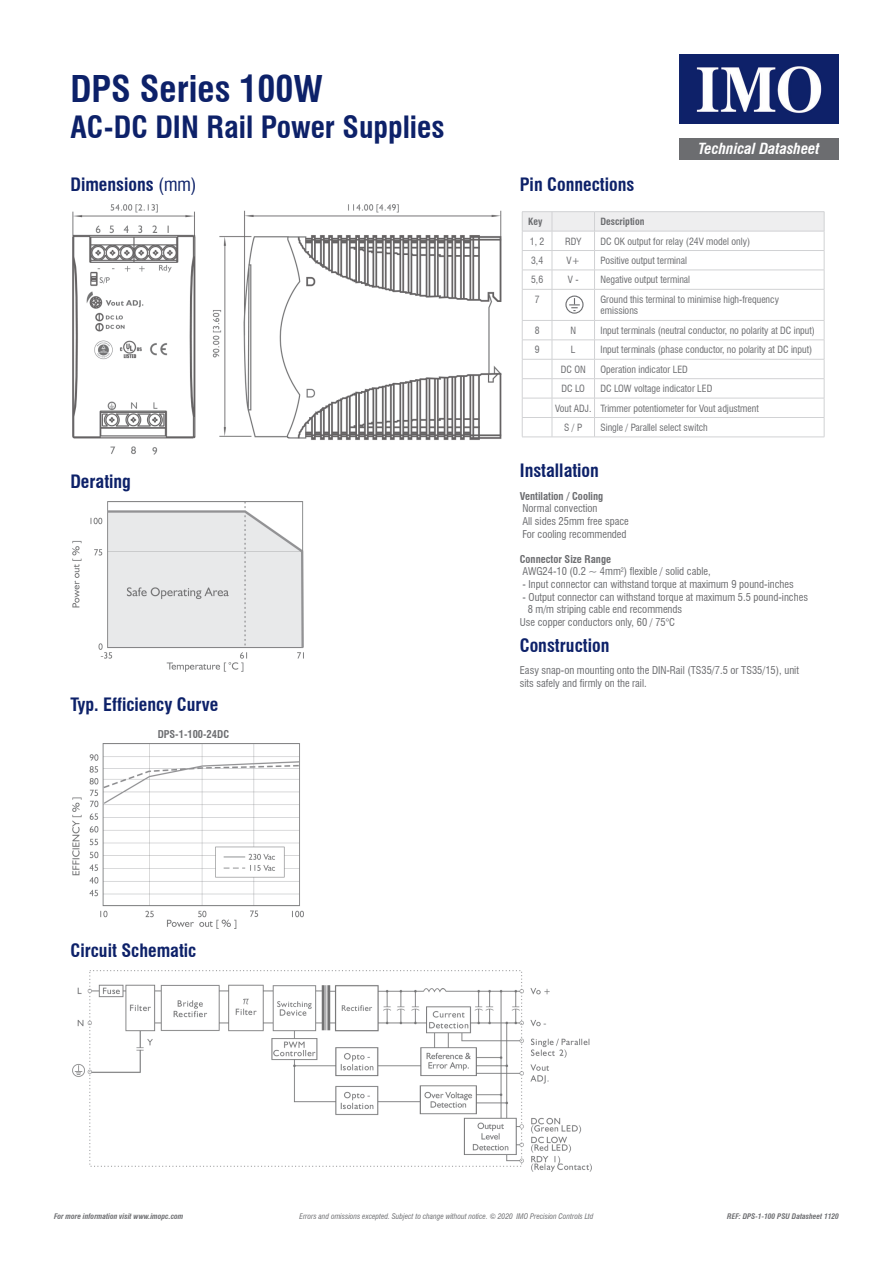
<style>
.page{position:relative;width:893px;height:1263px;background:#fff}
.page>*{position:absolute;margin:0;border:0;box-sizing:border-box;transform-origin:0 0}
.t1{font:700 condensed 36px "Swiss 721 BT";color:#0d2169}
.t2{font:700 condensed 30px "Swiss 721 BT";color:#0d2169}
.Body{font:700 condensed 18px "Swiss 721 BT";color:#0d2169}
.t3{font:italic 700 condensed 15px "Swiss 721 BT";color:#fff}
.t4{font:condensed 10.5px/12.6px "Swiss 721 BT";color:#6c6d70}
.t5{font:700 condensed 10.5px "Swiss 721 BT";color:#6c6d70}
.t6{font:condensed 9.75px/11.7px "Swiss 721 BT";color:#6c6d70}
.t7{font:700 condensed 9.75px "Swiss 721 BT";color:#6c6d70}
.t8{font:italic condensed 7.5px "Swiss 721 BT";color:#6c6d70}
.t9{font:italic 700 condensed 7.5px "Swiss 721 BT";color:#6c6d70}
.s1{font-weight:400}
</style>
<div class="page">
<img style="left:679px;top:54px;width:160px;height:69px">
<div style="left:679px;top:138px;width:160px;height:21px;background:#6c6d70"></div>
<hr style="left:522px;top:211px;width:30px;height:1px;background:#d1d2d4">
<hr style="left:552px;top:211px;width:42px;height:1px;background:#d1d2d4">
<hr style="left:594px;top:211px;width:230px;height:1px;background:#d1d2d4">
<svg style="left:522px;top:212px;width:303px;height:77px"></svg>
<hr style="left:522px;top:289px;width:30px;height:1px;background:#d1d2d4">
<hr style="left:522px;top:289px;width:1px;height:31px;background:#d1d2d4">
<hr style="left:552px;top:289px;width:42px;height:1px;background:#d1d2d4">
<hr style="left:552px;top:289px;width:1px;height:31px;background:#d1d2d4">
<hr style="left:594px;top:289px;width:230px;height:1px;background:#d1d2d4">
<hr style="left:594px;top:289px;width:1px;height:31px;background:#d1d2d4">
<hr style="left:824px;top:289px;width:1px;height:31px;background:#d1d2d4">
<hr style="left:522px;top:320px;width:30px;height:1px;background:#d1d2d4">
<hr style="left:552px;top:320px;width:42px;height:1px;background:#d1d2d4">
<hr style="left:594px;top:320px;width:230px;height:1px;background:#d1d2d4">
<hr style="left:522px;top:340px;width:30px;height:1px;background:#d1d2d4">
<hr style="left:552px;top:340px;width:42px;height:1px;background:#d1d2d4">
<hr style="left:594px;top:340px;width:230px;height:1px;background:#d1d2d4">
<svg style="left:522px;top:321px;width:1px;height:116px"></svg>
<svg style="left:552px;top:321px;width:1px;height:116px"></svg>
<svg style="left:594px;top:321px;width:1px;height:116px"></svg>
<svg style="left:824px;top:321px;width:1px;height:116px"></svg>
<hr style="left:522px;top:359px;width:30px;height:1px;background:#d1d2d4">
<hr style="left:552px;top:359px;width:42px;height:1px;background:#d1d2d4">
<hr style="left:594px;top:359px;width:230px;height:1px;background:#d1d2d4">
<hr style="left:522px;top:378px;width:30px;height:1px;background:#d1d2d4">
<hr style="left:552px;top:378px;width:42px;height:1px;background:#d1d2d4">
<hr style="left:594px;top:378px;width:230px;height:1px;background:#d1d2d4">
<hr style="left:522px;top:398px;width:30px;height:1px;background:#d1d2d4">
<hr style="left:552px;top:398px;width:42px;height:1px;background:#d1d2d4">
<hr style="left:594px;top:398px;width:230px;height:1px;background:#d1d2d4">
<hr style="left:522px;top:417px;width:30px;height:1px;background:#d1d2d4">
<hr style="left:552px;top:417px;width:42px;height:1px;background:#d1d2d4">
<hr style="left:594px;top:417px;width:230px;height:1px;background:#d1d2d4">
<hr style="left:522px;top:437px;width:30px;height:1px;background:#d1d2d4">
<hr style="left:552px;top:437px;width:42px;height:1px;background:#d1d2d4">
<hr style="left:594px;top:437px;width:230px;height:1px;background:#d1d2d4">
<div style="left:565px;top:296px;width:19px;height:18px;border:1px solid #6c6d70;border-radius:50%"></div>
<svg style="left:569px;top:298px;width:11px;height:13px"></svg>
<img style="left:72px;top:205px;width:430px;height:249px">
<img style="left:72px;top:502px;width:231px;height:169px">
<img style="left:72px;top:743px;width:231px;height:185px">
<img style="left:72px;top:970px;width:519px;height:201px">
<p class="t1" style="left:70px;top:67px;width:254px">DPS Series 100W</p>
<p class="t2" style="left:70px;top:109px;width:376px">AC-DC DIN Rail Power Supplies</p>
<p class="Body" style="left:70px;top:174px;width:128px">Dimensions <span class="s1">(mm)</span></p>
<p class="Body" style="left:70px;top:471px;width:62px">Derating</p>
<p class="Body" style="left:70px;top:694px;width:150px">Typ. Efficiency Curve</p>
<p class="t5" style="left:158px;top:728px;width:73px">DPS-1-100-24DC</p>
<p class="Body" style="left:520px;top:174px;width:116px">Pin Connections</p>
<p class="t3" style="left:698px;top:139px;width:123px">Technical Datasheet</p>
<p class="t7" style="left:528px;top:216px;width:16px">Key</p>
<p class="t7" style="left:600px;top:216px;width:45px">Description</p>
<p class="t6" style="left:530px;top:235px;width:16px">1, 2</p>
<p class="t6" style="left:565px;top:235px;width:18px">RDY</p>
<p class="t6" style="left:600px;top:235px;width:151px">DC OK output for relay (24V model only)</p>
<p class="t6" style="left:531px;top:254px;width:14px">3,4</p>
<p class="t6" style="left:567px;top:254px;width:15px">V+</p>
<p class="t6" style="left:600px;top:254px;width:88px">Positive output terminal</p>
<p class="t6" style="left:531px;top:274px;width:14px">5,6</p>
<p class="t6" style="left:568px;top:274px;width:12px">V -</p>
<p class="t6" style="left:600px;top:274px;width:91px">Negative output terminal</p>
<p class="t6" style="left:535px;top:293px;width:6px">7</p>
<p class="t6" style="left:600px;top:293px;width:180px">Ground this terminal to minimise high-frequency emissions</p>
<p class="t6" style="left:535px;top:324px;width:6px">8</p>
<p class="t6" style="left:570px;top:324px;width:7px">N</p>
<p class="t6" style="left:600px;top:324px;width:216px">Input terminals (neutral conductor, no polarity at DC input)</p>
<p class="t6" style="left:535px;top:344px;width:6px">9</p>
<p class="t6" style="left:571px;top:344px;width:6px">L</p>
<p class="t6" style="left:600px;top:344px;width:213px">Input terminals (phase conductor, no polarity at DC input)</p>
<p class="t6" style="left:561px;top:363px;width:26px">DC ON</p>
<p class="t6" style="left:600px;top:363px;width:89px">Operation indicator LED</p>
<p class="t6" style="left:561px;top:383px;width:25px">DC LO</p>
<p class="t6" style="left:600px;top:383px;width:113px">DC LOW voltage indicator LED</p>
<p class="t6" style="left:555px;top:402px;width:38px">Vout ADJ.</p>
<p class="t6" style="left:600px;top:402px;width:160px">Trimmer potentiometer for Vout adjustment</p>
<p class="t6" style="left:564px;top:421px;width:19px">S / P</p>
<p class="t6" style="left:600px;top:421px;width:109px">Single / Parallel select switch</p>
<p class="Body" style="left:520px;top:460px;width:81px">Installation</p>
<p class="t5" style="left:520px;top:490px;width:85px">Ventilation / Cooling</p>
<p class="t4" style="left:522px;top:502px;width:77px">Normal convection</p>
<p class="t4" style="left:522px;top:515px;width:108px">All sides 25mm free space</p>
<p class="t4" style="left:522px;top:527px;width:106px">For cooling recommended</p>
<p class="t5" style="left:520px;top:553px;width:93px">Connector Size Range</p>
<p class="t4" style="left:522px;top:565px;width:190px">AWG24-10 (0.2 ~ 4mm<sup>2</sup>) flexible / solid cable,</p>
<p class="t4" style="left:522px;top:578px;width:273px">- Input connector can withstand torque at maximum 9 pound-inches</p>
<p class="t4" style="left:522px;top:590px;width:287px">- Output connector can withstand torque at maximum 5.5 pound-inches</p>
<p class="t4" style="left:528px;top:603px;width:156px">8 m/m striping cable end recommends</p>
<p class="t4" style="left:520px;top:616px;width:157px">Use copper conductors only, 60 / 75°C</p>
<p class="Body" style="left:520px;top:634px;width:91px">Construction</p>
<p class="t4" style="left:520px;top:664px;width:281px">Easy snap-on mounting onto the DIN-Rail (TS35/7.5 or TS35/15), unit sits safely and firmly on the rail.</p>
<p class="Body" style="left:70px;top:939px;width:127px">Circuit Schematic</p>
<p class="t9" style="left:54px;top:1212px;width:131px">For more information visit www.imopc.com</p>
<p class="t8" style="left:299px;top:1212px;width:296px">Errors and omissions excepted. Subject to change without notice. © 2020 IMO Precision Controls Ltd</p>
<p class="t9" style="left:727px;top:1212px;width:113px">REF: DPS-1-100 PSU Datasheet 1120</p>
</div>
